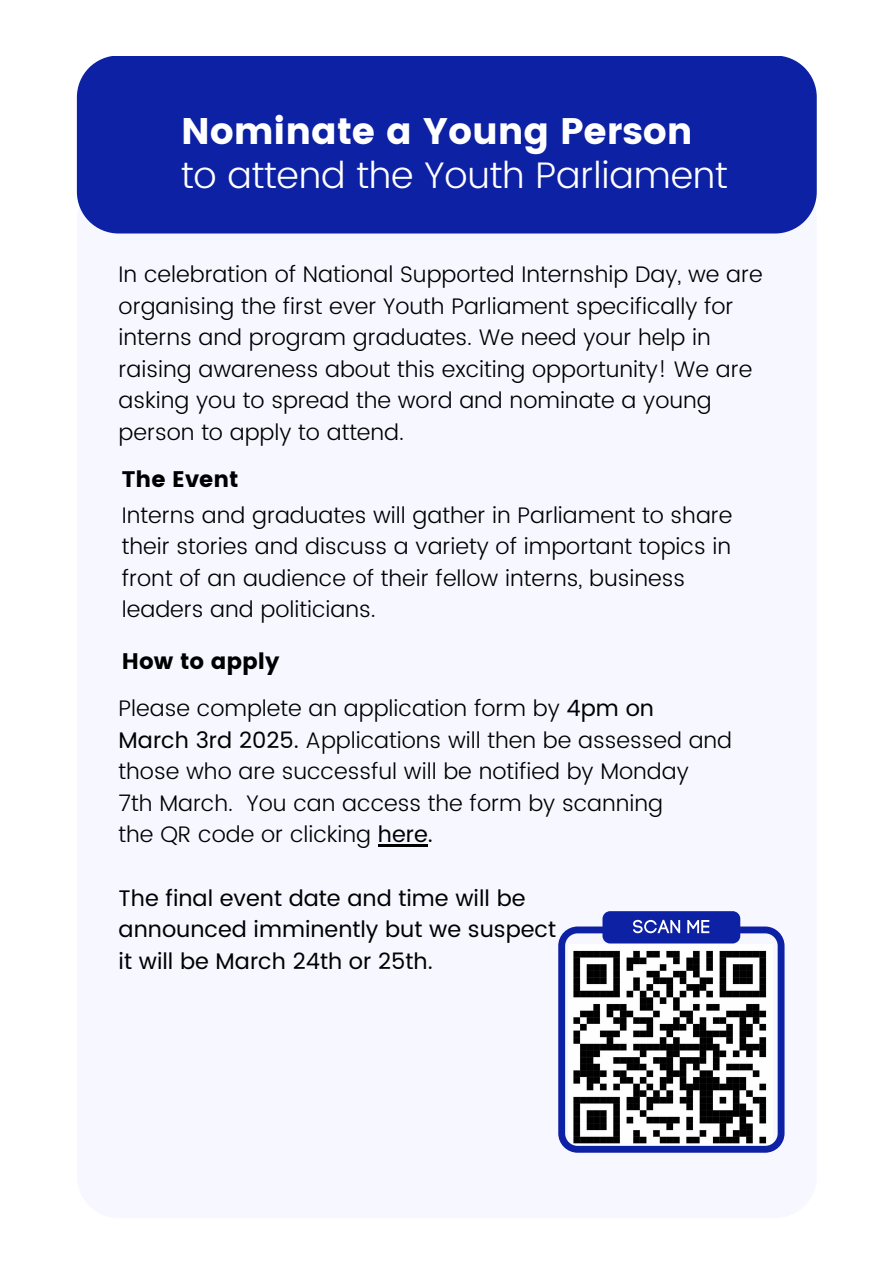
<style>
.page{position:relative;width:894px;height:1264px;background:#fff}
.page>*{position:absolute;margin:0;border:0;box-sizing:border-box;transform-origin:0 0}
.t1{font:300 36.9px "Poppins";letter-spacing:-.005em;color:#fff}
.t2{font:36.9px "Poppins";letter-spacing:-.005em;color:#fff}
.t3{font:300 22.5px/31.5px "Poppins";color:#000}
.t4{font:22.5px "Poppins";color:#000}
.t5{font:22.5px "Poppins";color:#000}
.s1{font-weight:400}
</style>
<div class="page">
<div style="left:77px;top:56px;width:739px;height:177px;background:#0d21a4"></div>
<svg style="left:558px;top:926px;width:226px;height:226px"></svg>
<div style="left:602px;top:911px;width:138px;height:32px;background:#0d21a4;border-radius:8px"></div>
<svg style="left:633px;top:919px;width:47px;height:14px"></svg>
<svg style="left:687px;top:920px;width:22px;height:13px"></svg>
<hr style="left:378px;top:844px;width:50px;height:3px;background:#000">
<h1 class="t2" style="left:181px;top:110px;width:513px">Nominate a Young Person</h1>
<h2 class="t1" style="left:181px;top:154px;width:548px">to attend the Youth Parliament</h2>
<p class="t3" style="left:119px;top:258px;width:645px">In celebration of National Supported Internship Day, we are organising the first ever Youth Parliament specifically for interns and program graduates. We need your help in raising awareness about this exciting opportunity! We are asking you to spread the word and nominate a young person to apply to attend.</p>
<h3 class="t5" style="left:122px;top:466px;width:118px">The Event</h3>
<p class="t3" style="left:122px;top:499px;width:612px">Interns and graduates will gather in Parliament to share their stories and discuss a variety of important topics in front of an audience of their fellow interns, business leaders and politicians.</p>
<p class="t5" style="left:122px;top:648px;width:159px">How to apply</p>
<h3 class="t3" style="left:119px;top:693px;width:536px">Please complete an application form by <span class="s1">4pm on</span></h3>
<p class="t3" style="left:119px;top:724px;width:615px"><span class="s1">March 3rd 2025.</span> Applications will then be assessed and</p>
<p class="t3" style="left:119px;top:756px;width:571px">those who are successful will be notified by Monday</p>
<p class="t3" style="left:119px;top:787px;width:546px">7th March. You can access the form by scanning</p>
<p class="t3" style="left:119px;top:819px;width:316px">the QR code or clicking <span class="s1">here.</span></p>
<p class="t4" style="left:119px;top:884px;width:408px">The final event date and time will be</p>
<p class="t4" style="left:119px;top:916px;width:439px">announced imminently but we suspect</p>
<p class="t4" style="left:119px;top:947px;width:315px">it will be March 24th or 25th.</p>
</div>
